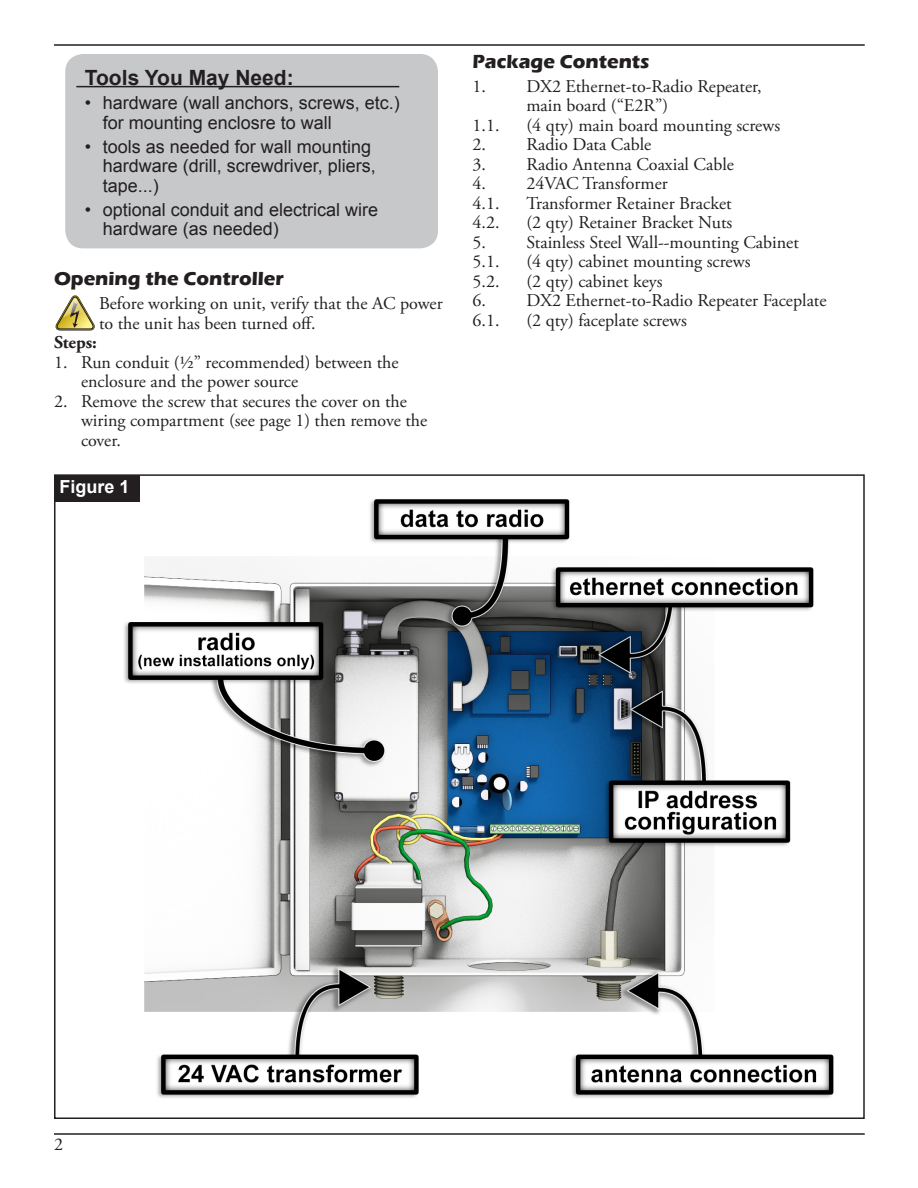
<style>
.page{position:relative;width:918px;height:1188px;background:#fff}
.page>*{position:absolute;margin:0;border:0;box-sizing:border-box;transform-origin:0 0}
.t1{font:700 21px "Arial";color:#231f20}
.Section_Header{font:700 19.5px "Eras ITC";color:#231f20}
.t2{font:18px/19.5px "Adobe Garamond Pro";color:#231f20}
.t3{font:18px/19.5px "Arial";color:#231f20}
.t4{font:700 18px "Arial";color:#fff}
.t5{font:700 18px "Adobe Garamond Pro";color:#231f20}
</style>
<div class="page">
<svg style="left:55px;top:295px;width:40px;height:36px"></svg>
<div style="left:65px;top:54px;width:373px;height:194px;background:#c7c8ca;border-radius:18px"></div>
<hr style="left:76px;top:86px;width:323px;height:1px;background:#231f20">
<img style="left:124px;top:499px;width:710px;height:599px">
<div style="left:55px;top:475px;width:85px;height:27px;background:#231f20"></div>
<hr style="left:54px;top:1133px;width:811px;height:2px;background:#231f20">
<hr style="left:54px;top:44px;width:811px;height:2px;background:#231f20">
<p class="t1" style="left:85px;top:64px;width:210px">Tools You May Need:</p>
<p class="t3" style="left:103px;top:93px;width:299px;text-indent:-18px">• hardware (wall anchors, screws, etc.) for mounting enclosre to wall</p>
<p class="t3" style="left:103px;top:137px;width:275px;text-indent:-18px">• tools as needed for wall mounting hardware (drill, screwdriver, pliers, tape...)</p>
<p class="t3" style="left:103px;top:200px;width:277px;text-indent:-18px">• optional conduit and electrical wire hardware (as needed)</p>
<p class="Section_Header" style="left:54px;top:267px;width:231px">Opening the Controller</p>
<p class="t2" style="left:99px;top:294px;width:345px">Before working on unit, verify that the AC power to the unit has been turned off.</p>
<p class="t5" style="left:54px;top:332px;width:44px">Steps:</p>
<p class="t2" style="left:81px;top:353px;width:319px;text-indent:-27px">1. Run conduit (½” recommended) between the enclosure and the power source</p>
<p class="t2" style="left:81px;top:392px;width:348px;text-indent:-27px">2. Remove the screw that secures the cover on the wiring compartment (see page 1) then remove the cover.</p>
<p class="t4" style="left:59px;top:475px;width:72px">Figure 1</p>
<p class="Section_Header" style="left:472px;top:50px;width:179px">Package Contents</p>
<p class="t2" style="left:526px;top:77px;width:237px;text-indent:-54px">1. DX2 Ethernet-to-Radio Repeater, main board (“E2R”)</p>
<p class="t2" style="left:472px;top:116px;width:28px">1.1.</p>
<p class="t2" style="left:526px;top:116px;width:255px">(4 qty) main board mounting screws</p>
<p class="t2" style="left:472px;top:135px;width:180px">2. Radio Data Cable</p>
<p class="t2" style="left:472px;top:155px;width:263px">3. Radio Antenna Coaxial Cable</p>
<p class="t2" style="left:472px;top:174px;width:197px">4. 24VAC Transformer</p>
<p class="t2" style="left:472px;top:194px;width:28px">4.1.</p>
<p class="t2" style="left:526px;top:194px;width:207px">Transformer Retainer Bracket</p>
<p class="t2" style="left:472px;top:213px;width:28px">4.2.</p>
<p class="t2" style="left:526px;top:213px;width:207px">(2 qty) Retainer Bracket Nuts</p>
<p class="t2" style="left:472px;top:233px;width:328px">5. Stainless Steel Wall-‐mounting Cabinet</p>
<p class="t2" style="left:472px;top:252px;width:28px">5.1.</p>
<p class="t2" style="left:526px;top:252px;width:226px">(4 qty) cabinet mounting screws</p>
<p class="t2" style="left:472px;top:272px;width:28px">5.2.</p>
<p class="t2" style="left:526px;top:272px;width:138px">(2 qty) cabinet keys</p>
<p class="t2" style="left:472px;top:291px;width:356px">6. DX2 Ethernet-to-Radio Repeater Faceplate</p>
<p class="t2" style="left:472px;top:311px;width:28px">6.1.</p>
<p class="t2" style="left:526px;top:311px;width:162px">(2 qty) faceplate screws</p>
<p class="t2" style="left:54px;top:1135px;width:10px">2</p>
</div>
